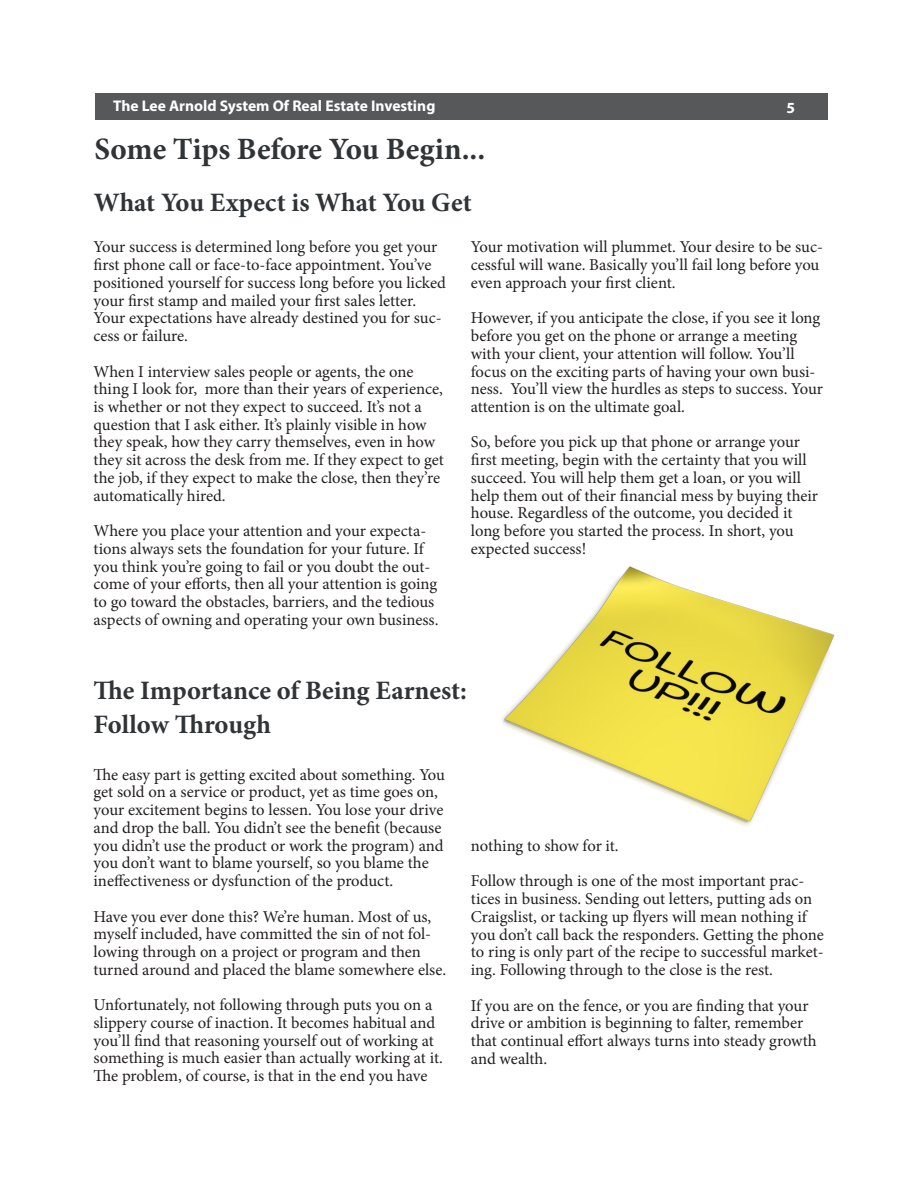
<style>
.page{position:relative;width:918px;height:1188px;background:#fff}
.page>*{position:absolute;margin:0;border:0;box-sizing:border-box;transform-origin:0 0}
.Heading_line_all_pag{font:700 31.05px "Minion Pro";letter-spacing:-.005em;color:#303436}
.Heading_line_all_pag-2{font:700 26.55px/33.3px "Minion Pro";color:#303436}
.Main_text_black{font:16.65px/17.7px "Minion Pro";letter-spacing:-.005em;color:#231f20}
.Small_heading_white{font:700 15.45px "Myriad Pro";color:#fff}
</style>
<div class="page">
<div style="left:95px;top:94px;width:733px;height:26px;background:#57585a"></div>
<img style="left:502px;top:566px;width:333px;height:261px">
<p class="Small_heading_white" style="left:113px;top:96px;width:324px">The Lee Arnold System Of Real Estate Investing</p>
<p class="Small_heading_white" style="left:787px;top:98px;width:10px">5</p>
<p class="Heading_line_all_pag" style="left:94px;top:128px;width:392px">Some Tips Before You Begin...</p>
<p class="Heading_line_all_pag-2" style="left:94px;top:186px;width:379px">What You Expect is What You Get</p>
<p class="Main_text_black" style="left:94px;top:238px;width:354px">Your success is determined long before you get your first phone call or face-to-face appointment. You’ve positioned yourself for success long before you licked your first stamp and mailed your first sales letter.<br>Your expectations have already destined you for suc&shy;cess or failure.</p>
<p class="Main_text_black" style="left:94px;top:362px;width:352px">When I interview sales people or agents, the one thing I look for, more than their years of experience, is whether or not they expect to succeed. It’s not a question that I ask either. It’s plainly visible in how they speak, how they carry themselves, even in how they sit across the desk from me. If they expect to get the job, if they expect to make the close, then they’re automatically hired.</p>
<p class="Main_text_black" style="left:94px;top:522px;width:346px">Where you place your attention and your expecta&shy;tions always sets the foundation for your future. If you think you’re going to fail or you doubt the out&shy;come of your efforts, then all your attention is going to go toward the obstacles, barriers, and the tedious aspects of owning and operating your own business.</p>
<p class="Main_text_black" style="left:471px;top:238px;width:354px">Your motivation will plummet. Your desire to be suc&shy;cessful will wane. Basically you’ll fail long before you even approach your first client.</p>
<p class="Main_text_black" style="left:471px;top:309px;width:354px">However, if you anticipate the close, if you see it long before you get on the phone or arrange a meeting with your client, your attention will follow. You’ll focus on the exciting parts of having your own busi&shy;ness. You’ll view the hurdles as steps to success. Your attention is on the ultimate goal.</p>
<p class="Main_text_black" style="left:471px;top:433px;width:349px">So, before you pick up that phone or arrange your first meeting, begin with the certainty that you will succeed. You will help them get a loan, or you will help them out of their financial mess by buying their house. Regardless of the outcome, you decided it long before you started the process. In short, you expected success!</p>
<p class="Heading_line_all_pag-2" style="left:94px;top:674px;width:375px">The Importance of Being Earnest:<br>Follow Through</p>
<p class="Main_text_black" style="left:94px;top:766px;width:353px">The easy part is getting excited about something. You get sold on a service or product, yet as time goes on, your excitement begins to lessen. You lose your drive and drop the ball. You didn’t see the benefit (because you didn’t use the product or work the program) and you don’t want to blame yourself, so you blame the ineffectiveness or dysfunction of the product.</p>
<p class="Main_text_black" style="left:94px;top:907px;width:354px">Have you ever done this? We’re human. Most of us, myself included, have committed the sin of not fol&shy;lowing through on a project or program and then turned around and placed the blame somewhere else.</p>
<p class="Main_text_black" style="left:94px;top:996px;width:351px">Unfortunately, not following through puts you on a slippery course of inaction. It becomes habitual and you’ll find that reasoning yourself out of working at something is much easier than actually working at it.<br>The problem, of course, is that in the end you have</p>
<p class="Main_text_black" style="left:471px;top:837px;width:149px">nothing to show for it.</p>
<p class="Main_text_black" style="left:471px;top:872px;width:354px">Follow through is one of the most important prac&shy;tices in business. Sending out letters, putting ads on Craigslist, or tacking up flyers will mean nothing if you don’t call back the responders. Getting the phone to ring is only part of the recipe to successful market&shy;ing. Following through to the close is the rest.</p>
<p class="Main_text_black" style="left:471px;top:996px;width:347px">If you are on the fence, or you are finding that your drive or ambition is beginning to falter, remember that continual effort always turns into steady growth and wealth.</p>
</div>
